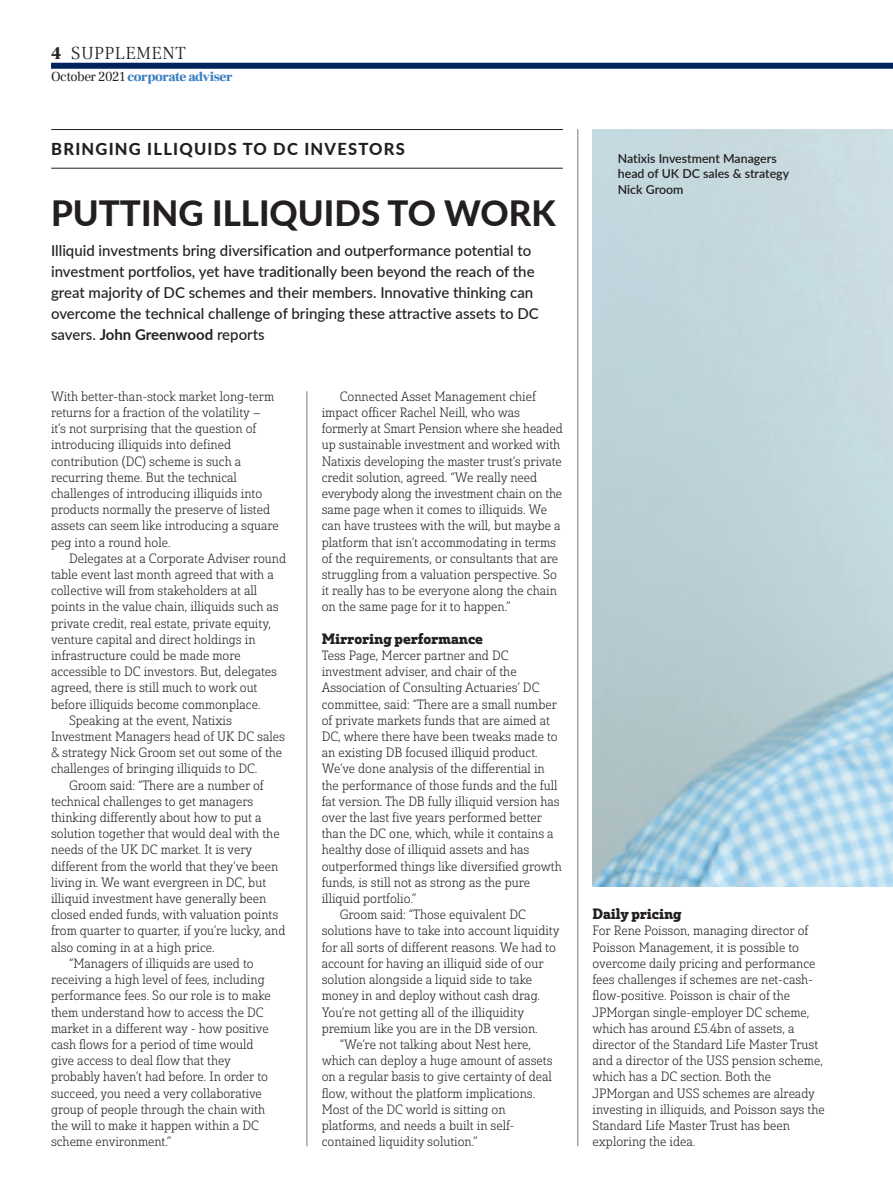
<style>
.page{position:relative;width:893px;height:1191px;background:#fff}
.page>*{position:absolute;margin:0;border:0;box-sizing:border-box;transform-origin:0 0}
._1__CA_-_Leader_head{font:800 34.8px "Lato";color:#231f20}
.t1{font:300 18px "Frank Ruhl Libre";letter-spacing:.025em;color:#231f20}
.ARTICLE_HEADER{font:800 16.5px "Lato";letter-spacing:.075em;color:#231f20}
.CA_-_Intro_para__WOB{font:500 15px/21px "Lato";color:#231f20}
.CA_-_body_indented{font:14.7px "Solitas Slab Nor Bol";color:#231f20}
.t2{font:900 13.5px "Frank Ruhl Libre";letter-spacing:-.03em;color:#3c80c3}
.CA_-_body_indented-2{font:13.2px/16.2px "Solitas Slab Nor Lig";color:#231f20}
.CA_-_Intro_para{font:600 12.3px/15.3px "Lato";color:#231f20}
.s1{font-weight:900}
.s2{font-weight:400;color:#231f20}
.s3{font-weight:700}
</style>
<div class="page">
<div style="left:51px;top:63px;width:842px;height:6px;background:#00255d"></div>
<hr style="left:51px;top:129px;width:512px;height:1px;background:#231f20">
<hr style="left:51px;top:168px;width:512px;height:1px;background:#231f20">
<hr style="left:307px;top:391px;width:1px;height:755px;background:#76787b">
<hr style="left:577px;top:129px;width:1px;height:1017px;background:#76787b">
<img style="left:592px;top:129px;width:301px;height:758px">
<h2 class="t1" style="left:51px;top:42px;width:136px"><span class="s1">4</span> SUPPLEMENT</h2>
<p class="t2" style="left:51px;top:69px;width:183px"><span class="s2">October 2021</span> corporate adviser</p>
<p class="ARTICLE_HEADER" style="left:51px;top:137px;width:355px">BRINGING ILLIQUIDS TO DC INVESTORS</p>
<p class="_1__CA_-_Leader_head" style="left:51px;top:188px;width:506px">PUTTING ILLIQUIDS TO WORK</p>
<p class="CA_-_Intro_para__WOB" style="left:51px;top:240px;width:489px">Illiquid investments bring diversification and outperformance potential to investment portfolios, yet have traditionally been beyond the reach of the great majority of DC schemes and their members. Innovative thinking can overcome the technical challenge of bringing these attractive assets to DC savers. <span class="s3">John Greenwood</span> reports</p>
<p class="CA_-_body_indented-2" style="left:51px;top:388px;width:229px">With better-than-stock market long-term returns for a fraction of the volatility – it’s not surprising that the question of introducing illiquids into defined contribution (DC) scheme is such a recurring theme. But the technical challenges of introducing illiquids into products normally the preserve of listed assets can seem like introducing a square peg into a round hole.</p>
<p class="CA_-_body_indented-2" style="left:51px;top:550px;width:237px;text-indent:18px">Delegates at a Corporate Adviser round table event last month agreed that with a collective will from stakeholders at all points in the value chain, illiquids such as private credit, real estate, private equity, venture capital and direct holdings in infrastructure could be made more accessible to DC investors. But, delegates agreed, there is still much to work out before illiquids become commonplace.</p>
<p class="CA_-_body_indented-2" style="left:51px;top:712px;width:236px;text-indent:18px">Speaking at the event, Natixis Investment Managers head of UK DC sales &amp; strategy Nick Groom set out some of the challenges of bringing illiquids to DC.</p>
<p class="CA_-_body_indented-2" style="left:51px;top:777px;width:236px;text-indent:18px">Groom said: “There are a number of technical challenges to get managers thinking differently about how to put a solution together that would deal with the needs of the UK DC market. It is very different from the world that they’ve been living in. We want evergreen in DC, but illiquid investment have generally been closed ended funds, with valuation points from quarter to quarter, if you’re lucky, and also coming in at a high price.</p>
<p class="CA_-_body_indented-2" style="left:51px;top:955px;width:221px;text-indent:18px">“Managers of illiquids are used to receiving a high level of fees, including performance fees. So our role is to make them understand how to access the DC market in a different way - how positive cash flows for a period of time would give access to deal flow that they probably haven’t had before. In order to succeed, you need a very collaborative group of people through the chain with the will to make it happen within a DC scheme environment.”</p>
<p class="CA_-_body_indented-2" style="left:322px;top:388px;width:242px;text-indent:18px">Connected Asset Management chief impact officer Rachel Neill, who was formerly at Smart Pension where she headed up sustainable investment and worked with Natixis developing the master trust’s private credit solution, agreed. “We really need everybody along the investment chain on the same page when it comes to illiquids. We can have trustees with the will, but maybe a platform that isn’t accommodating in terms of the requirements, or consultants that are struggling from a valuation perspective. So it really has to be everyone along the chain on the same page for it to happen.”</p>
<p class="CA_-_body_indented" style="left:322px;top:629px;width:163px">Mirroring performance</p>
<p class="CA_-_body_indented-2" style="left:322px;top:647px;width:242px">Tess Page, Mercer partner and DC investment adviser, and chair of the Association of Consulting Actuaries’ DC committee, said: “There are a small number of private markets funds that are aimed at DC, where there have been tweaks made to an existing DB focused illiquid product.<br>We’ve done analysis of the differential in the performance of those funds and the full fat version. The DB fully illiquid version has over the last five years performed better than the DC one, which, while it contains a healthy dose of illiquid assets and has outperformed things like diversified growth funds, is still not as strong as the pure illiquid portfolio.”</p>
<p class="CA_-_body_indented-2" style="left:322px;top:907px;width:239px;text-indent:18px">Groom said: “Those equivalent DC solutions have to take into account liquidity for all sorts of different reasons. We had to account for having an illiquid side of our solution alongside a liquid side to take money in and deploy without cash drag.<br>You’re not getting all of the illiquidity premium like you are in the DB version.</p>
<p class="CA_-_body_indented-2" style="left:322px;top:1036px;width:232px;text-indent:18px">“We’re not talking about Nest here, which can deploy a huge amount of assets on a regular basis to give certainty of deal flow, without the platform implications.<br>Most of the DC world is sitting on platforms, and needs a built in self&shy;contained liquidity solution.”</p>
<p class="CA_-_Intro_para" style="left:618px;top:150px;width:173px">Natixis Investment Managers head of UK DC sales &amp; strategy<br>Nick Groom</p>
<p class="CA_-_body_indented" style="left:592px;top:904px;width:91px">Daily pricing</p>
<p class="CA_-_body_indented-2" style="left:592px;top:923px;width:234px">For Rene Poisson, managing director of Poisson Management, it is possible to overcome daily pricing and performance fees challenges if schemes are net-cash&shy;flow-positive. Poisson is chair of the JPMorgan single-employer DC scheme, which has around £5.4bn of assets, a director of the Standard Life Master Trust and a director of the USS pension scheme, which has a DC section. Both the JPMorgan and USS schemes are already investing in illiquids, and Poisson says the Standard Life Master Trust has been exploring the idea.</p>
</div>
